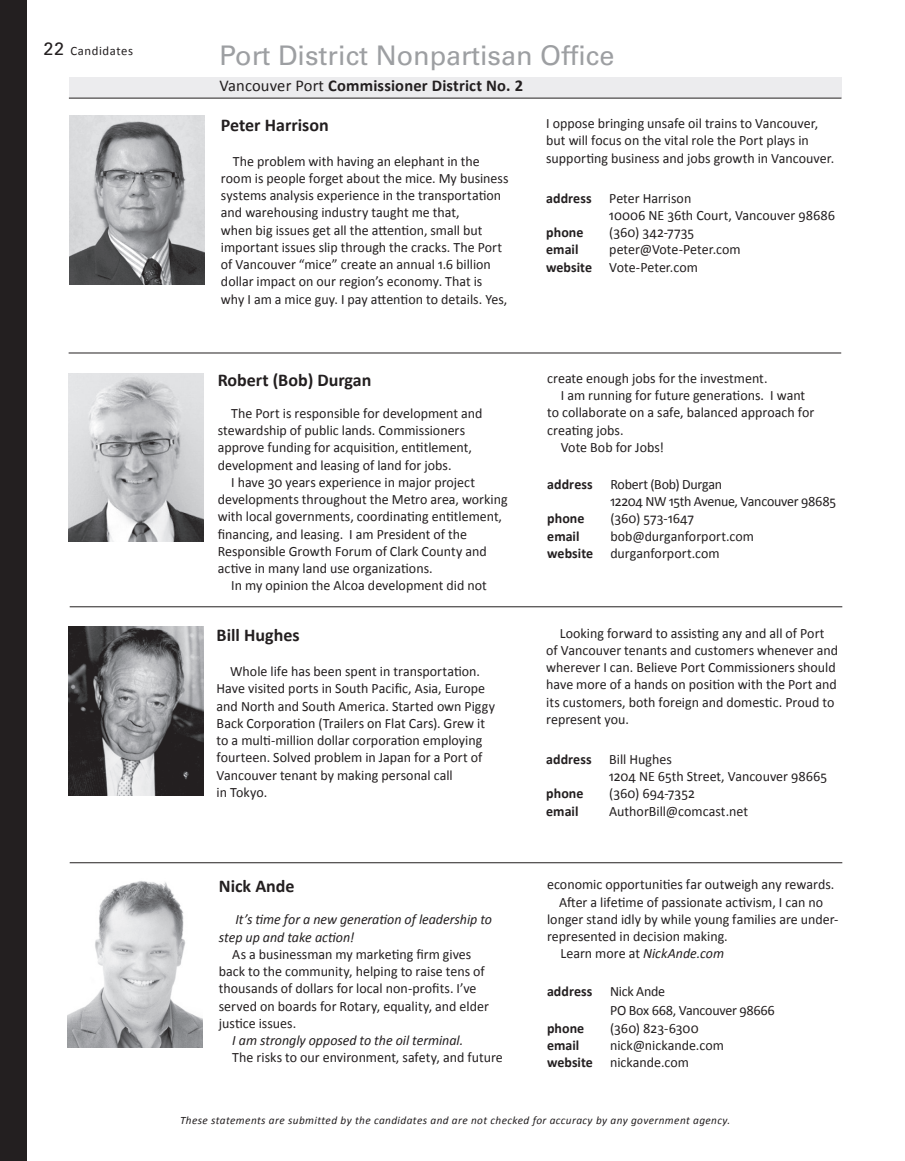
<style>
.page{position:relative;width:905px;height:1161px;background:#fff}
.page>*{position:absolute;margin:0;border:0;box-sizing:border-box;transform-origin:0 0}
.t1{font:27px "Univers LT Std";color:#9d9fa2}
.t2{font:700 18px "Calibri";color:#231f20}
.t3{font:700 16.5px "Calibri";letter-spacing:.01em;color:#231f20}
.t4{font:14.25px/17.2px "Calibri";color:#231f20}
.t5{font:italic 14.25px/17.2px "Calibri";color:#231f20}
.t6{font:14.25px/17.2px "Calibri";letter-spacing:-.02em;color:#231f20}
.t7{font:700 14.25px "Calibri";color:#231f20}
.t8{font:12.75px "Calibri";letter-spacing:.04em;color:#231f20}
.t9{font:italic 11.25px "Calibri";letter-spacing:.035em;color:#231f20}
.s1{font-family:"Univers LT Std";font-size:18px}
.s2{font-weight:400}
.s3{font-weight:700}
.s4{font-style:normal}
</style>
<div class="page">
<div style="left:69px;top:77px;width:772px;height:21px;background:#ececee"></div>
<hr style="left:69px;top:98px;width:772px;height:1px;background:#231f20">
<div style="left:0;top:0;width:27px;height:1161px;background:#231f20"></div>
<img style="left:69px;top:116px;width:135px;height:168px">
<hr style="left:69px;top:353px;width:772px;height:1px;background:#231f20">
<img style="left:69px;top:373px;width:135px;height:169px">
<hr style="left:70px;top:606px;width:772px;height:1px;background:#231f20">
<img style="left:69px;top:627px;width:135px;height:168px">
<hr style="left:70px;top:862px;width:772px;height:1px;background:#231f20">
<img style="left:68px;top:881px;width:135px;height:166px">
<p class="t8" style="left:44px;top:43px;width:91px"><span class="s1">22</span> Candidates</p>
<h1 class="t1" style="left:219px;top:39px;width:396px">Port District Nonpartisan Office</h1>
<p class="t3" style="left:219px;top:75px;width:305px"><span class="s2">Vancouver Port</span> Commissioner District No. 2</p>
<p class="t2" style="left:221px;top:114px;width:109px">Peter Harrison</p>
<p class="t4" style="left:221px;top:152px;width:289px;text-indent:12px">The problem with having an elephant in the room is people forget about the mice. My business systems analysis experience in the transportation and warehousing industry taught me that,<br>when big issues get all the attention, small but important issues slip through the cracks. The Port of Vancouver “mice” create an annual 1.6 billion dollar impact on our region’s economy. That is why I am a mice guy. I pay attention to details. Yes,</p>
<p class="t4" style="left:546px;top:114px;width:289px">I oppose bringing unsafe oil trains to Vancouver, but will focus on the vital role the Port plays in supporting business and jobs growth in Vancouver.</p>
<p class="t4" style="left:609px;top:189px;width:227px;text-indent:-63px"><span class="s3">address</span> Peter Harrison<br>10006 NE 36th Court, Vancouver 98686</p>
<p class="t7" style="left:546px;top:223px;width:39px">phone</p>
<p class="t4" style="left:609px;top:223px;width:86px">(360) 342-7735</p>
<p class="t7" style="left:546px;top:241px;width:34px">email</p>
<p class="t4" style="left:546px;top:240px;width:196px;text-indent:63px">peter@Vote-Peter.com <span class="s3">website</span> Vote-Peter.com</p>
<p class="t2" style="left:218px;top:368px;width:155px">Robert (Bob) Durgan</p>
<p class="t4" style="left:218px;top:404px;width:266px;text-indent:14px">The Port is responsible for development and stewardship of public lands. Commissioners approve funding for acquisition, entitlement, development and leasing of land for jobs.</p>
<p class="t4" style="left:218px;top:473px;width:291px;text-indent:14px">I have 30 years experience in major project developments throughout the Metro area, working with local governments, coordinating entitlement, financing, and leasing. I am President of the Responsible Growth Forum of Clark County and active in many land use organizations.</p>
<p class="t4" style="left:231px;top:576px;width:257px">In my opinion the Alcoa development did not</p>
<p class="t2" style="left:217px;top:624px;width:84px">Bill Hughes</p>
<p class="t4" style="left:217px;top:662px;width:280px;text-indent:14px">Whole life has been spent in transportation.<br>Have visited ports in South Pacific, Asia, Europe and North and South America. Started own Piggy Back Corporation (Trailers on Flat Cars). Grew it to a multi-million dollar corporation employing fourteen. Solved problem in Japan for a Port of Vancouver tenant by making personal call<br>in Tokyo.</p>
<p class="t2" style="left:219px;top:875px;width:77px">Nick Ande</p>
<p class="t5" style="left:219px;top:910px;width:275px;text-indent:17px">It’s time for a new generation of leadership to step up and take action!</p>
<p class="t4" style="left:219px;top:945px;width:271px;text-indent:14px">As a businessman my marketing firm gives back to the community, helping to raise tens of thousands of dollars for local non-profits. I’ve served on boards for Rotary, equality, and elder justice issues.</p>
<p class="t5" style="left:232px;top:1031px;width:232px">I am strongly opposed to the oil terminal.</p>
<p class="t4" style="left:232px;top:1048px;width:272px">The risks to our environment, safety, and future</p>
<p class="t4" style="left:547px;top:369px;width:222px">create enough jobs for the investment.</p>
<p class="t4" style="left:561px;top:386px;width:246px">I am running for future generations. I want</p>
<p class="t4" style="left:547px;top:403px;width:268px">to collaborate on a safe, balanced approach for</p>
<p class="t4" style="left:547px;top:420px;width:78px">creating jobs.</p>
<p class="t4" style="left:561px;top:438px;width:105px">Vote Bob for Jobs!</p>
<p class="t6" style="left:610px;top:475px;width:227px;text-indent:-63px"><span class="s3">address</span> Robert (Bob) Durgan<br>12204 NW 15th Avenue, Vancouver 98685</p>
<p class="t7" style="left:547px;top:510px;width:39px">phone</p>
<p class="t4" style="left:610px;top:509px;width:85px">(360) 573-1647</p>
<p class="t7" style="left:547px;top:527px;width:34px">email</p>
<p class="t4" style="left:547px;top:527px;width:208px;text-indent:63px">bob@durganforport.com <span class="s3">website</span> durganforport.com</p>
<p class="t4" style="left:546px;top:624px;width:293px;text-indent:14px">Looking forward to assisting any and all of Port of Vancouver tenants and customers whenever and wherever I can. Believe Port Commissioners should have more of a hands on position with the Port and its customers, both foreign and domestic. Proud to represent you.</p>
<p class="t4" style="left:609px;top:750px;width:219px;text-indent:-63px"><span class="s3">address</span> Bill Hughes<br>1204 NE 65th Street, Vancouver 98665</p>
<p class="t7" style="left:546px;top:785px;width:39px">phone</p>
<p class="t4" style="left:609px;top:784px;width:87px">(360) 694-7352</p>
<p class="t7" style="left:546px;top:802px;width:34px">email</p>
<p class="t4" style="left:609px;top:802px;width:140px">AuthorBill@comcast.net</p>
<p class="t4" style="left:547px;top:875px;width:289px">economic opportunities far outweigh any rewards.</p>
<p class="t4" style="left:559px;top:892px;width:265px">After a lifetime of passionate activism, I can no</p>
<p class="t4" style="left:547px;top:910px;width:293px">longer stand idly by while young families are under-</p>
<p class="t4" style="left:547px;top:927px;width:182px">represented in decision making.</p>
<p class="t5" style="left:560px;top:944px;width:165px"><span class="s4">Learn more at</span> NickAnde.com</p>
<p class="t6" style="left:610px;top:980px;width:166px;line-height:20px;text-indent:-63px"><span class="s3">address</span> Nick Ande<br>PO Box 668, Vancouver 98666</p>
<p class="t7" style="left:547px;top:1019px;width:39px">phone</p>
<p class="t4" style="left:610px;top:1019px;width:90px">(360) 823-6300</p>
<p class="t7" style="left:547px;top:1036px;width:34px">email</p>
<p class="t4" style="left:547px;top:1036px;width:178px;text-indent:63px">nick@nickande.com <span class="s3">website</span> nickande.com</p>
<p class="t9" style="left:180px;top:1114px;width:551px">These statements are submitted by the candidates and are not checked for accuracy by any government agency.</p>
</div>
